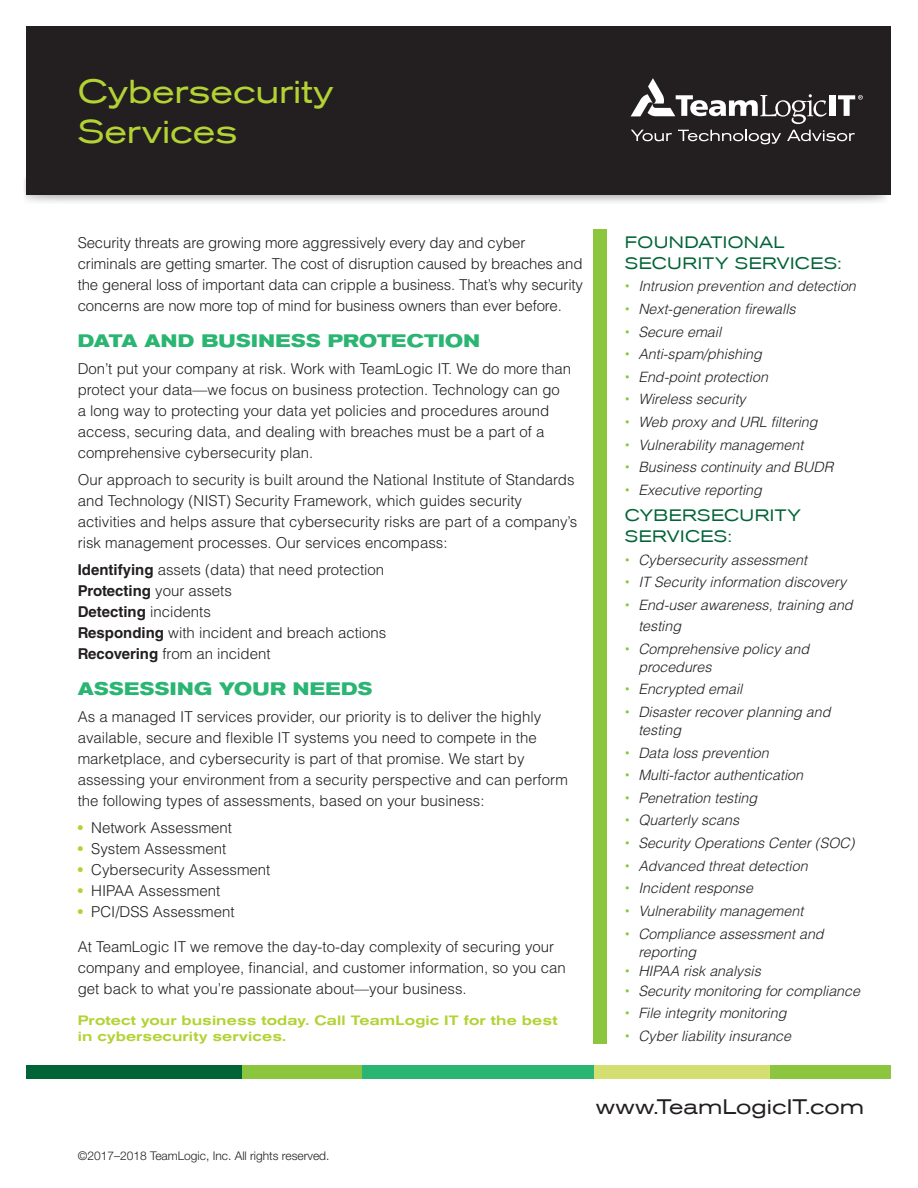
<style>
.page{position:relative;width:918px;height:1188px;background:#fff}
.page>*{position:absolute;margin:0;border:0;box-sizing:border-box;transform-origin:0 0}
.t1{font:expanded 33px "Akzidenz Grotesk BE";color:#b3d234}
.url{font:expanded 21px "Akzidenz Grotesk BE";color:#231f20}
.subhead{font:700 expanded 18px "Akzidenz Grotesk BE";letter-spacing:.025em;color:#2bb572}
.sidebar_header{font:expanded 16.5px/21px "Akzidenz Grotesk BE";letter-spacing:.02em;color:#006436}
.subhead-2{font:300 15px/21px "Helvetica LT Std";color:#231f20}
.bullets{font:300 15px/21px "Helvetica LT Std";color:#231f20}
.body{font:300 15px/21px "Helvetica LT Std";letter-spacing:-.01em;color:#231f20}
.bullets-2{font:700 15px "Helvetica LT Std";color:#231f20}
.t2{font:italic 300 14.25px/18px "Helvetica LT Std";color:#231f20}
.CTA{font:500 expanded 13.5px/16.5px "Akzidenz Grotesk BE";letter-spacing:.01em;color:#b3d234}
.t3{font:300 12px "Helvetica Neue LT Std";color:#231f20}
.s1{font-weight:700}
.s2{font-weight:300}
.s3{font-weight:700;color:#b3d234}
.s4{font-family:"Helvetica";font-weight:400;font-style:normal;color:#8bc63e}
</style>
<div class="page">
<svg style="left:24px;top:178px;width:864px;height:24px;background:#c4c3c3"></svg>
<div style="left:26px;top:26px;width:865px;height:168px;background:#231f20"></div>
<svg style="left:631px;top:78px;width:196px;height:46px"></svg>
<div style="left:830px;top:95px;width:6px;height:21px;background:#fff"></div>
<svg style="left:838px;top:95px;width:25px;height:21px"></svg>
<svg style="left:631px;top:130px;width:41px;height:11px"></svg>
<svg style="left:678px;top:130px;width:103px;height:14px"></svg>
<svg style="left:787px;top:130px;width:68px;height:11px"></svg>
<div style="left:593px;top:229px;width:14px;height:814px;background:#8bc63e"></div>
<div style="left:767px;top:1065px;width:124px;height:13px;background:#8bc63e"></div>
<div style="left:593px;top:1065px;width:177px;height:13px;background:#d3e071"></div>
<div style="left:362px;top:1065px;width:231px;height:13px;background:#2bb572"></div>
<div style="left:242px;top:1065px;width:120px;height:13px;background:#8bc63e"></div>
<div style="left:26px;top:1065px;width:216px;height:13px;background:#006436"></div>
<p class="t1" style="left:78px;top:73px;width:257px">Cybersecurity</p>
<p class="t1" style="left:78px;top:112px;width:161px">Services</p>
<p class="body" style="left:78px;top:232px;width:507px">Security threats are growing more aggressively every day and cyber criminals are getting smarter. The cost of disruption caused by breaches and the general loss of important data can cripple a business. That’s why security concerns are now more top of mind for business owners than ever before.</p>
<p class="subhead" style="left:78px;top:331px;width:404px">DATA AND BUSINESS PROTECTION</p>
<p class="subhead-2" style="left:78px;top:358px;width:495px">Don’t put your company at risk. Work with TeamLogic IT. We do more than protect your data—we focus on business protection. Technology can go a long way to protecting your data yet policies and procedures around access, securing data, and dealing with breaches must be a part of a comprehensive cybersecurity plan.</p>
<p class="subhead-2" style="left:78px;top:469px;width:501px">Our approach to security is built around the National Institute of Standards and Technology (NIST) Security Framework, which guides security activities and helps assure that cybersecurity risks are part of a company’s risk management processes. Our services encompass:</p>
<p class="bullets" style="left:78px;top:559px;width:308px"><span class="s1">Identifying</span> assets (data) that need protection</p>
<p class="bullets-2" style="left:78px;top:582px;width:156px">Protecting <span class="s2">your assets</span></p>
<p class="bullets-2" style="left:78px;top:603px;width:135px">Detecting <span class="s2">incidents</span></p>
<p class="bullets" style="left:78px;top:622px;width:310px"><span class="s1">Responding</span> with incident and breach actions</p>
<p class="bullets" style="left:78px;top:643px;width:194px"><span class="s1">Recovering</span> from an incident</p>
<p class="subhead" style="left:78px;top:679px;width:296px">ASSESSING YOUR NEEDS</p>
<p class="subhead-2" style="left:78px;top:706px;width:492px">As a managed IT services provider, our priority is to deliver the highly available, secure and flexible IT systems you need to compete in the marketplace, and cybersecurity is part of that promise. We start by assessing your environment from a security perspective and can perform the following types of assessments, based on your business:</p>
<p class="bullets" style="left:78px;top:817px;width:156px"><span class="s3">•</span> Network Assessment</p>
<p class="bullets" style="left:78px;top:838px;width:150px"><span class="s3">•</span> System Assessment</p>
<p class="bullets" style="left:78px;top:859px;width:194px"><span class="s3">•</span> Cybersecurity Assessment</p>
<p class="bullets" style="left:78px;top:880px;width:144px"><span class="s3">•</span> HIPAA Assessment</p>
<p class="bullets" style="left:78px;top:901px;width:158px"><span class="s3">•</span> PCI/DSS Assessment</p>
<p class="bullets" style="left:78px;top:936px;width:489px">At TeamLogic IT we remove the day-to-day complexity of securing your company and employee, financial, and customer information, so you can get back to what you’re passionate about—your business.</p>
<p class="CTA" style="left:78px;top:1012px;width:481px">Protect your business today. Call TeamLogic IT for the best in cybersecurity services.</p>
<p class="sidebar_header" style="left:625px;top:232px;width:218px">FOUNDATIONAL<br>SECURITY SERVICES:</p>
<p class="t2" style="left:625px;top:277px;width:233px"><span class="s4">•</span> Intrusion prevention and detection</p>
<p class="t2" style="left:625px;top:300px;width:172px"><span class="s4">•</span> Next-generation firewalls</p>
<p class="t2" style="left:625px;top:323px;width:98px"><span class="s4">•</span> Secure email</p>
<p class="t2" style="left:625px;top:345px;width:139px"><span class="s4">•</span> Anti-spam/phishing</p>
<p class="t2" style="left:625px;top:368px;width:145px"><span class="s4">•</span> End-point protection</p>
<p class="t2" style="left:625px;top:390px;width:122px"><span class="s4">•</span> Wireless security</p>
<p class="t2" style="left:625px;top:413px;width:194px"><span class="s4">•</span> Web proxy and URL filtering</p>
<p class="t2" style="left:625px;top:436px;width:180px"><span class="s4">•</span> Vulnerability management</p>
<p class="t2" style="left:625px;top:458px;width:210px"><span class="s4">•</span> Business continuity and BUDR</p>
<p class="t2" style="left:625px;top:481px;width:139px"><span class="s4">•</span> Executive reporting</p>
<p class="sidebar_header" style="left:625px;top:505px;width:177px">CYBERSECURITY<br>SERVICES:</p>
<p class="t2" style="left:625px;top:551px;width:184px"><span class="s4">•</span> Cybersecurity assessment</p>
<p class="t2" style="left:625px;top:573px;width:223px"><span class="s4">•</span> IT Security information discovery</p>
<p class="t2" style="left:638px;top:595px;width:216px;line-height:21px;text-indent:-14px"><span class="s4">•</span> End-user awareness, training and testing</p>
<p class="t2" style="left:638px;top:640px;width:172px;text-indent:-14px"><span class="s4">•</span> Comprehensive policy and procedures</p>
<p class="t2" style="left:625px;top:680px;width:119px"><span class="s4">•</span> Encrypted email</p>
<p class="t2" style="left:638px;top:703px;width:194px;text-indent:-14px"><span class="s4">•</span> Disaster recover planning and testing</p>
<p class="t2" style="left:625px;top:744px;width:145px"><span class="s4">•</span> Data loss prevention</p>
<p class="t2" style="left:625px;top:766px;width:180px"><span class="s4">•</span> Multi-factor authentication</p>
<p class="t2" style="left:625px;top:789px;width:134px"><span class="s4">•</span> Penetration testing</p>
<p class="t2" style="left:625px;top:811px;width:116px"><span class="s4">•</span> Quarterly scans</p>
<p class="t2" style="left:625px;top:834px;width:231px"><span class="s4">•</span> Security Operations Center (SOC)</p>
<p class="t2" style="left:625px;top:857px;width:184px"><span class="s4">•</span> Advanced threat detection</p>
<p class="t2" style="left:625px;top:879px;width:130px"><span class="s4">•</span> Incident response</p>
<p class="t2" style="left:625px;top:902px;width:180px"><span class="s4">•</span> Vulnerability management</p>
<p class="t2" style="left:638px;top:924px;width:187px;text-indent:-14px"><span class="s4">•</span> Compliance assessment and reporting</p>
<p class="t2" style="left:625px;top:962px;width:137px"><span class="s4">•</span> HIPAA risk analysis</p>
<p class="t2" style="left:625px;top:982px;width:237px"><span class="s4">•</span> Security monitoring for compliance</p>
<p class="t2" style="left:625px;top:1004px;width:163px"><span class="s4">•</span> File integrity monitoring</p>
<p class="t2" style="left:625px;top:1027px;width:168px"><span class="s4">•</span> Cyber liability insurance</p>
<p class="t3" style="left:78px;top:1149px;width:253px">©2017–2018 TeamLogic, Inc. All rights reserved.</p>
<p class="url" style="left:596px;top:1094px;width:270px">www.TeamLogicIT.com</p>
</div>
